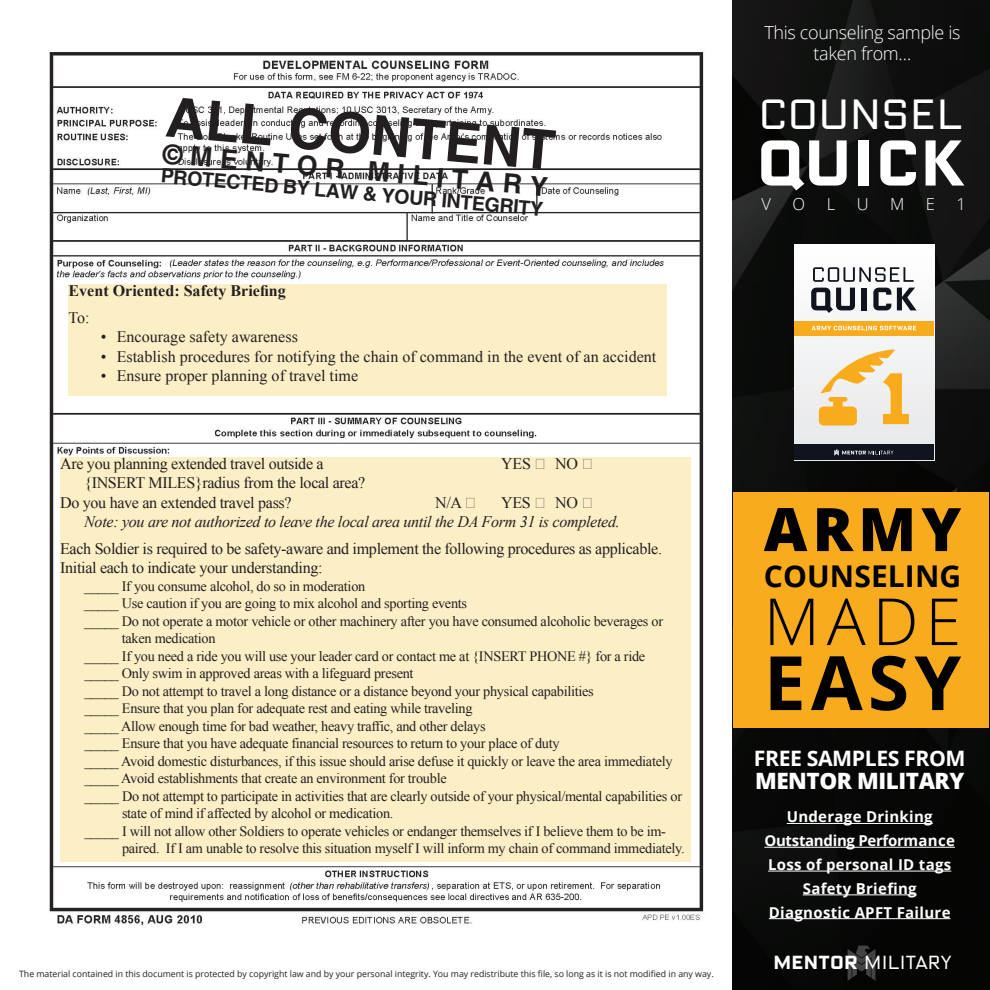
<style>
.page{position:relative;width:990px;height:990px;background:#fff}
.page>*{position:absolute;margin:0;border:0;box-sizing:border-box;transform-origin:0 0}
.t1{font:700 75px "Open Sans";color:#000}
.t2{font:300 65px "Open Sans";color:#000}
.t3{font:700 64.88px "Oxide Solid Pro";letter-spacing:-.02em;color:#fff}
.t4{font:800 60px "Open Sans";color:#000}
.t5{font:700 55.38px "Helvetica";color:#231f20}
.t6{font:300 42.38px "Oxide Solid Pro";letter-spacing:-.02em;color:#fff}
.t7{font:700 30px "Open Sans";color:#000}
.t8{font:700 26.75px "Helvetica";color:#231f20}
.t9{font:800 22.5px "Open Sans";letter-spacing:-.02em;color:#fff}
.t10{font:700 21.25px "Open Sans";letter-spacing:-.02em;color:#fff}
.t11{font:700 19.62px "Helvetica";color:#231f20}
.t12{font:300 19px "Oxide Solid Pro";letter-spacing:-.02em;color:#fff}
.t13{font:300 18px/20.8px "Open Sans";letter-spacing:-.02em;color:#fff;text-align:center}
.t14{font:300 16.62px "Open Sans";color:#fff}
.t15{font:16.12px/19.2px "Times New Roman";letter-spacing:-.02em;color:#231f20}
.t16{font:16.12px "Times New Roman";color:#231f20}
.t17{font:italic 16.12px "Times New Roman";letter-spacing:-.02em;color:#231f20}
.t18{font:700 16.12px "Times New Roman";color:#231f20}
.t19{font:700 15px/23.8px "Open Sans";letter-spacing:.02em;color:#fff;text-align:center}
.t20{font:14.25px "Times New Roman";letter-spacing:-.02em;color:#231f20}
.t21{font:8.75px "Open Sans";color:#231f20}
.s1{font-weight:700}
</style>
<div class="page">
<img style="left:733px;top:0;width:257px;height:990px">
<hr style="left:787px;top:823px;width:146px;height:1px;background:#fff">
<hr style="left:764px;top:847px;width:191px;height:1px;background:#fff">
<hr style="left:768px;top:871px;width:183px;height:1px;background:#fff">
<hr style="left:803px;top:894px;width:114px;height:1px;background:#fff">
<hr style="left:769px;top:918px;width:182px;height:1px;background:#fff">
<div style="left:733px;top:493px;width:256px;height:235px;background:#f8ac1d"></div>
<div style="left:794px;top:244px;width:140px;height:216px;background:#f4f5f5"></div>
<svg style="left:813px;top:267px;width:101px;height:15px"></svg>
<svg style="left:811px;top:288px;width:44px;height:25px"></svg>
<div style="left:862px;top:288px;width:5px;height:22px;background:#0f141f"></div>
<svg style="left:873px;top:288px;width:18px;height:22px"></svg>
<svg style="left:897px;top:288px;width:19px;height:22px"></svg>
<svg style="left:819px;top:349px;width:90px;height:77px"></svg>
<div style="left:794px;top:321px;width:140px;height:14px;background:#f8ac1d"></div>
<svg style="left:812px;top:326px;width:104px;height:4px"></svg>
<div style="left:794px;top:444px;width:140px;height:16px;background:#0f141f"></div>
<svg style="left:834px;top:450px;width:59px;height:6px"></svg>
<svg style="left:848px;top:946px;width:27px;height:35px"></svg>
<img style="left:49px;top:52px;width:655px;height:874px">
<div style="left:69px;top:284px;width:598px;height:112px;background:#fcefc6"></div>
<div style="left:60px;top:458px;width:630px;height:404px;background:#fcefc6"></div>
<h3 class="t5" style="left:169px;top:83px;width:392px;rotate:5deg">ALL CONTENT</h3>
<h3 class="t8" style="left:164px;top:137px;width:388px;rotate:5deg">©MENTOR MILITARY</h3>
<h3 class="t11" style="left:162px;top:164px;width:385px;rotate:5deg">PROTECTED BY LAW &amp; YOUR INTEGRITY</h3>
<p class="t18" style="left:69px;top:279px;width:219px">Event Oriented: Safety Briefing</p>
<p class="t15" style="left:69px;top:308px;width:23px">To:</p>
<p class="t16" style="left:101px;top:326px;width:199px">• Encourage safety awareness</p>
<p class="t16" style="left:101px;top:345px;width:557px">• Establish procedures for notifying the chain of command in the event of an accident</p>
<p class="t16" style="left:101px;top:365px;width:259px">• Ensure proper planning of travel time</p>
<p class="t15" style="left:60px;top:454px;width:265px">Are you planning extended travel outside a</p>
<p class="t15" style="left:501px;top:454px;width:94px">YES ⁯ NO ⁯</p>
<p class="t15" style="left:60px;top:473px;width:307px;text-indent:24px">{INSERT MILES}radius from the local area?<br>Do you have an extended travel pass?</p>
<p class="t15" style="left:435px;top:492px;width:43px">N/A ⁯</p>
<p class="t15" style="left:501px;top:492px;width:94px">YES ⁯ NO ⁯</p>
<p class="t17" style="left:84px;top:510px;width:537px">Note: you are not authorized to leave the local area until the DA Form 31 is completed.</p>
<p class="t15" style="left:60px;top:539px;width:603px">Each Soldier is required to be safety-aware and implement the following procedures as applicable.<br>Initial each to indicate your understanding:</p>
<p class="t20" style="left:84px;top:577px;width:283px">_____ If you consume alcohol, do so in moderation</p>
<p class="t20" style="left:84px;top:594px;width:384px">_____ Use caution if you are going to mix alcohol and sporting events</p>
<p class="t20" style="left:84px;top:612px;width:580px">_____ Do not operate a motor vehicle or other machinery after you have consumed alcoholic beverages or</p>
<p class="t20" style="left:122px;top:629px;width:95px">taken medication</p>
<p class="t20" style="left:84px;top:647px;width:562px">_____ If you need a ride you will use your leader card or contact me at {INSERT PHONE #} for a ride</p>
<p class="t20" style="left:84px;top:664px;width:331px">_____ Only swim in approved areas with a lifeguard present</p>
<p class="t20" style="left:84px;top:682px;width:511px">_____ Do not attempt to travel a long distance or a distance beyond your physical capabilities</p>
<p class="t20" style="left:84px;top:699px;width:390px">_____ Ensure that you plan for adequate rest and eating while traveling</p>
<p class="t20" style="left:84px;top:717px;width:403px">_____ Allow enough time for bad weather, heavy traffic, and other delays</p>
<p class="t20" style="left:84px;top:734px;width:477px">_____ Ensure that you have adequate financial resources to return to your place of duty</p>
<p class="t20" style="left:84px;top:752px;width:590px">_____ Avoid domestic disturbances, if this issue should arise defuse it quickly or leave the area immediately</p>
<p class="t20" style="left:84px;top:769px;width:364px">_____ Avoid establishments that create an environment for trouble</p>
<p class="t20" style="left:84px;top:787px;width:599px">_____ Do not attempt to participate in activities that are clearly outside of your physical/mental capabilities or</p>
<p class="t20" style="left:122px;top:804px;width:273px">state of mind if affected by alcohol or medication.</p>
<p class="t20" style="left:84px;top:822px;width:583px">_____ I will not allow other Soldiers to operate vehicles or endanger themselves if I believe them to be im-</p>
<p class="t20" style="left:122px;top:839px;width:564px">paired. If I am unable to resolve this situation myself I will inform my chain of command immediately.</p>
<p class="t21" style="left:19px;top:968px;width:696px">The material contained in this document is protected by copyright law and by your personal integrity. You may redistribute this file, so long as it is not modified in any way.</p>
<p class="t13" style="left:764px;top:22px;width:198px">This counseling sample is taken from…</p>
<h3 class="t6" style="left:758px;top:80px;width:207px">COUNSEL</h3>
<h3 class="t3" style="left:756px;top:111px;width:212px">QUICK</h3>
<p class="t14" style="left:762px;top:192px;width:11px">V</p>
<p class="t14" style="left:793px;top:192px;width:14px">o</p>
<p class="t14" style="left:827px;top:192px;width:10px">l</p>
<p class="t14" style="left:857px;top:192px;width:13px">u</p>
<p class="t14" style="left:890px;top:192px;width:16px">m</p>
<p class="t14" style="left:926px;top:192px;width:11px">e</p>
<p class="t14" style="left:956px;top:192px;width:11px">1</p>
<h3 class="t4" style="left:764px;top:484px;width:199px">ARMY</h3>
<h3 class="t7" style="left:764px;top:555px;width:106px">Cou nseli</h3>
<h3 class="t7" style="left:915px;top:555px;width:48px">ng</h3>
<h2 class="t2" style="left:764px;top:577px;width:188px">MADE</h2>
<h1 class="t1" style="left:764px;top:630px;width:199px">EASY</h1>
<h3 class="t10" style="left:754px;top:743px;width:213px">FREE SAMPLES FROM</h3>
<h3 class="t9" style="left:755px;top:763px;width:211px">MENTOR MILITARY</h3>
<p class="t19" style="left:764px;top:805px;width:192px">Underage Drinking<br>Outstanding Performance<br>Loss of personal ID tags<br>Safety Briefing<br>Diagnostic APFT Failure</p>
<h3 class="t12" style="left:773px;top:948px;width:180px"><span class="s1">MENTOR</span> MILITARY</h3>
</div>
